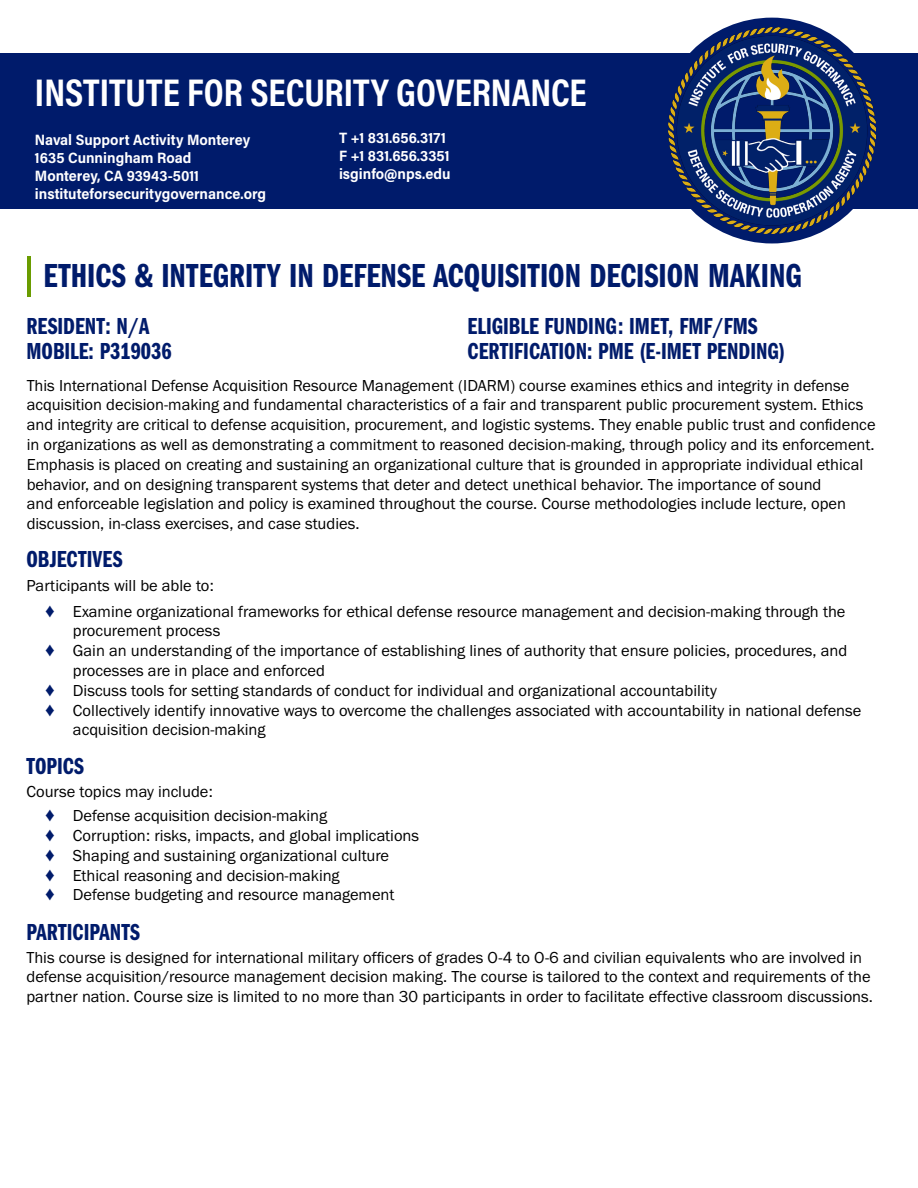
<style>
.page{position:relative;width:918px;height:1188px;background:#fff}
.page>*{position:absolute;margin:0;border:0;box-sizing:border-box;transform-origin:0 0}
.Document_Title{font:700 39px "Acumin Pro Cond";color:#fff}
.t1{font:34.5px "Franklin Gothic URW Com Dem";color:#001b6b}
.Sub_Headers{font:24px "Franklin Gothic URW Com Dem";color:#001b6b}
.Body_Text{font:16.5px/19.8px "Franklin Gothic URW Boo";color:#000}
.Bullet_Text{font:16.5px/19.8px "Franklin Gothic URW Boo";color:#000}
.Contact_Information{font:700 15px "Acumin Pro Semi Cond";color:#fff}
.s1{color:#001b6b}
</style>
<div class="page">
<div style="left:659px;top:18px;width:226px;height:225px;background:#001b6b;border-radius:50%"></div>
<div style="left:0;top:53px;width:918px;height:156px;background:#001b6b"></div>
<img style="left:668px;top:27px;width:207px;height:207px">
<hr style="left:27px;top:256px;width:4px;height:41px;background:#6a9c00">
<h1 class="Document_Title" style="left:35px;top:67px;width:553px">INSTITUTE FOR SECURITY GOVERNANCE</h1>
<h4 class="Contact_Information" style="left:35px;top:129px;width:217px">Naval Support Activity Monterey</h4>
<h4 class="Contact_Information" style="left:35px;top:147px;width:158px">1635 Cunningham Road</h4>
<h4 class="Contact_Information" style="left:35px;top:165px;width:166px">Monterey, CA 93943-5011</h4>
<h4 class="Contact_Information" style="left:35px;top:183px;width:233px">instituteforsecuritygovernance.org</h4>
<h4 class="Contact_Information" style="left:339px;top:127px;width:108px">T +1 831.656.3171</h4>
<h4 class="Contact_Information" style="left:339px;top:145px;width:112px">F +1 831.656.3351</h4>
<h4 class="Contact_Information" style="left:339px;top:163px;width:113px">isginfo@nps.edu</h4>
<h2 class="t1" style="left:43px;top:252px;width:760px">ETHICS &amp; INTEGRITY IN DEFENSE ACQUISITION DECISION MAKING</h2>
<h3 class="Sub_Headers" style="left:26px;top:309px;width:125px">RESIDENT: N/A</h3>
<h3 class="Sub_Headers" style="left:26px;top:335px;width:147px">MOBILE: P319036</h3>
<h3 class="Sub_Headers" style="left:468px;top:309px;width:291px">ELIGIBLE FUNDING: IMET, FMF/FMS</h3>
<h3 class="Sub_Headers" style="left:468px;top:335px;width:319px">CERTIFICATION: PME (E-IMET PENDING)</h3>
<p class="Body_Text" style="left:27px;top:375px;width:850px">This International Defense Acquisition Resource Management (IDARM) course examines ethics and integrity in defense acquisition decision-making and fundamental characteristics of a fair and transparent public procurement system. Ethics and integrity are critical to defense acquisition, procurement, and logistic systems. They enable public trust and confidence in organizations as well as demonstrating a commitment to reasoned decision-making, through policy and its enforcement.<br>Emphasis is placed on creating and sustaining an organizational culture that is grounded in appropriate individual ethical behavior, and on designing transparent systems that deter and detect unethical behavior. The importance of sound<br>and enforceable legislation and policy is examined throughout the course. Course methodologies include lecture, open discussion, in-class exercises, and case studies.</p>
<h3 class="Sub_Headers" style="left:26px;top:542px;width:98px">OBJECTIVES</h3>
<p class="Body_Text" style="left:26px;top:575px;width:189px">Participants will be able to:</p>
<p class="Bullet_Text" style="left:73px;top:601px;width:774px;text-indent:-28px"><span class="s1">♦</span> Examine organizational frameworks for ethical defense resource management and decision-making through the procurement process</p>
<p class="Bullet_Text" style="left:73px;top:640px;width:776px;text-indent:-28px"><span class="s1">♦</span> Gain an understanding of the importance of establishing lines of authority that ensure policies, procedures, and processes are in place and enforced</p>
<p class="Bullet_Text" style="left:44px;top:680px;width:674px"><span class="s1">♦</span> Discuss tools for setting standards of conduct for individual and organizational accountability</p>
<p class="Bullet_Text" style="left:73px;top:700px;width:790px;text-indent:-28px"><span class="s1">♦</span> Collectively identify innovative ways to overcome the challenges associated with accountability in national defense acquisition decision-making</p>
<h3 class="Sub_Headers" style="left:26px;top:749px;width:59px">TOPICS</h3>
<p class="Body_Text" style="left:26px;top:781px;width:188px">Course topics may include:</p>
<p class="Bullet_Text" style="left:44px;top:806px;width:284px"><span class="s1">♦</span> Defense acquisition decision-making</p>
<p class="Bullet_Text" style="left:44px;top:825px;width:376px"><span class="s1">♦</span> Corruption: risks, impacts, and global implications</p>
<p class="Bullet_Text" style="left:44px;top:845px;width:346px"><span class="s1">♦</span> Shaping and sustaining organizational culture</p>
<p class="Bullet_Text" style="left:44px;top:865px;width:297px"><span class="s1">♦</span> Ethical reasoning and decision-making</p>
<p class="Bullet_Text" style="left:44px;top:885px;width:352px"><span class="s1">♦</span> Defense budgeting and resource management</p>
<h3 class="Sub_Headers" style="left:26px;top:915px;width:115px">PARTICIPANTS</h3>
<p class="Body_Text" style="left:26px;top:947px;width:848px">This course is designed for international military officers of grades O-4 to O-6 and civilian equivalents who are involved in defense acquisition/resource management decision making. The course is tailored to the context and requirements of the partner nation. Course size is limited to no more than 30 participants in order to facilitate effective classroom discussions.</p>
</div>
